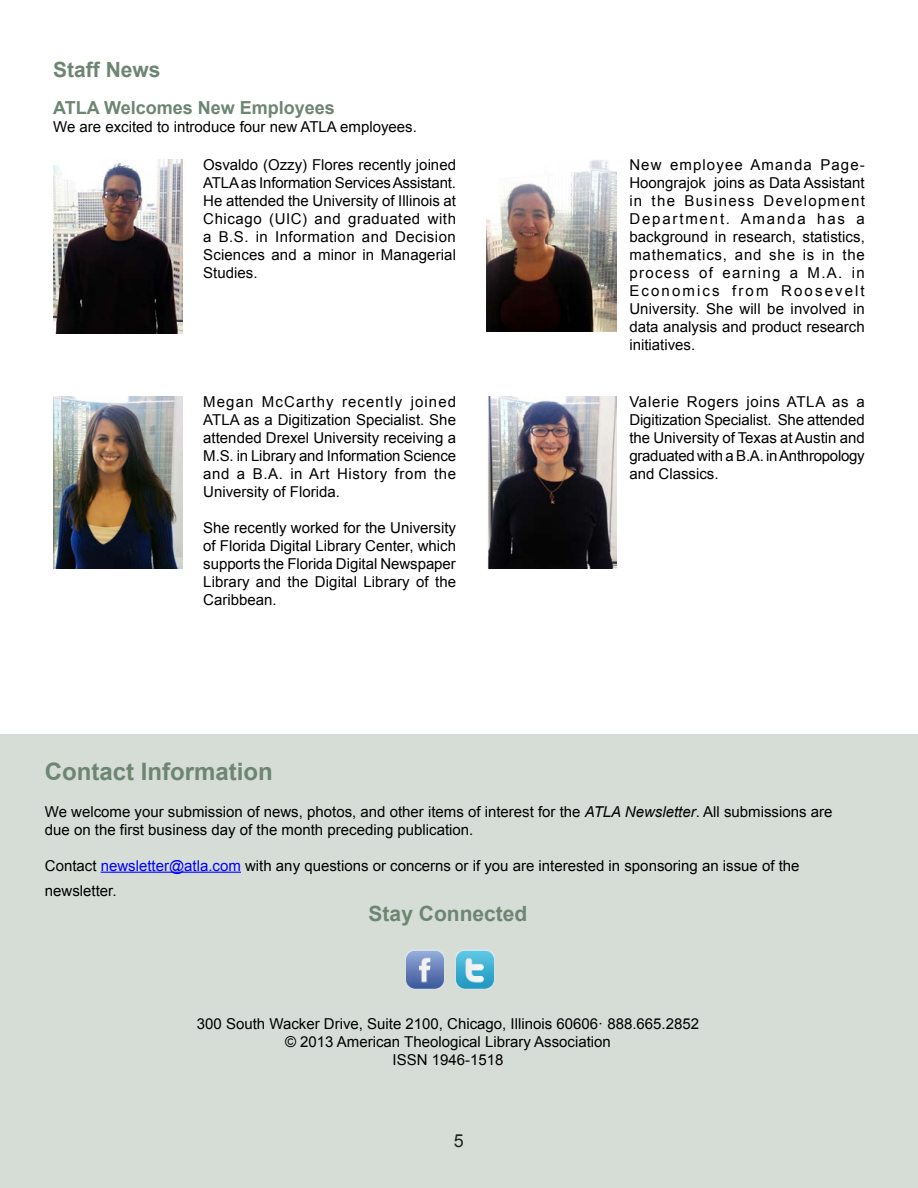
<style>
.page{position:relative;width:918px;height:1188px;background:#fff}
.page>*{position:absolute;margin:0;border:0;box-sizing:border-box;transform-origin:0 0}
.t1{font:700 24px "Arial";color:#6d8671}
.t2{font:700 21px "Arial";color:#6d8671}
.t3{font:700 18px "Arial";color:#6d8671}
.t4{font:18px "Arial";color:#000}
.t5{font:15px/18px "Arial";color:#000;text-align:justify}
.s1{font-style:italic}
.s2{color:#00f}
</style>
<div class="page">
<img style="left:53px;top:396px;width:130px;height:172px">
<img style="left:53px;top:159px;width:130px;height:175px">
<img style="left:487px;top:396px;width:129px;height:172px">
<img style="left:487px;top:160px;width:129px;height:171px">
<div style="left:0;top:734px;width:918px;height:454px;background:#d6ddd7"></div>
<hr style="left:101px;top:872px;width:140px;height:1px;background:#00f">
<img style="left:406px;top:950px;width:38px;height:39px">
<img style="left:456px;top:950px;width:38px;height:39px">
<h2 class="t2" style="left:53px;top:56px;width:109px">Staff News</h2>
<p class="t3" style="left:53px;top:96px;width:283px">ATLA Welcomes New Employees</p>
<p class="t5" style="left:53px;top:118px;width:365px">We are excited to introduce four new ATLA employees.</p>
<p class="t5" style="left:203px;top:156px;width:254px">Osvaldo (Ozzy) Flores recently joined ATLA as Information Services Assistant.<br>He attended the University of Illinois at Chicago (UIC) and graduated with a B.S. in Information and Decision Sciences and a minor in Managerial Studies.</p>
<p class="t5" style="left:203px;top:393px;width:254px">Megan McCarthy recently joined ATLA as a Digitization Specialist. She attended Drexel University receiving a M.S. in Library and Information Science and a B.A. in Art History from the University of Florida.</p>
<p class="t5" style="left:203px;top:519px;width:254px">She recently worked for the University of Florida Digital Library Center, which supports the Florida Digital Newspaper Library and the Digital Library of the Caribbean.</p>
<h1 class="t1" style="left:45px;top:756px;width:230px">Contact Information</h1>
<p class="t5" style="left:629px;top:156px;width:237px">New employee Amanda Page-Hoongrajok joins as Data Assistant in the Business Development Department. Amanda has a background in research, statistics, mathematics, and she is in the process of earning a M.A. in Economics from Roosevelt University. She will be involved in data analysis and product research initiatives.</p>
<p class="t5" style="left:629px;top:393px;width:237px">Valerie Rogers joins ATLA as a Digitization Specialist. She attended the University of Texas at Austin and graduated with a B.A. in Anthropology and Classics.</p>
<p class="t5" style="left:45px;top:802px;width:789px">We welcome your submission of news, photos, and other items of interest for the <span class="s1">ATLA Newsletter</span>. All submissions are due on the first business day of the month preceding publication.</p>
<p class="t5" style="left:45px;top:853px;width:756px;line-height:25.2px">Contact <span class="s2">newsletter@atla.com</span> with any questions or concerns or if you are interested in sponsoring an issue of the newsletter.</p>
<h2 class="t2" style="left:369px;top:900px;width:160px">Stay Connected</h2>
<p class="t5" style="left:197px;top:1015px;width:504px;text-align:center">300 South Wacker Drive, Suite 2100, Chicago, Illinois 60606· 888.665.2852 © 2013 American Theological Library Association<br>ISSN 1946-1518</p>
<p class="t4" style="left:454px;top:1129px;width:12px">5</p>
</div>
